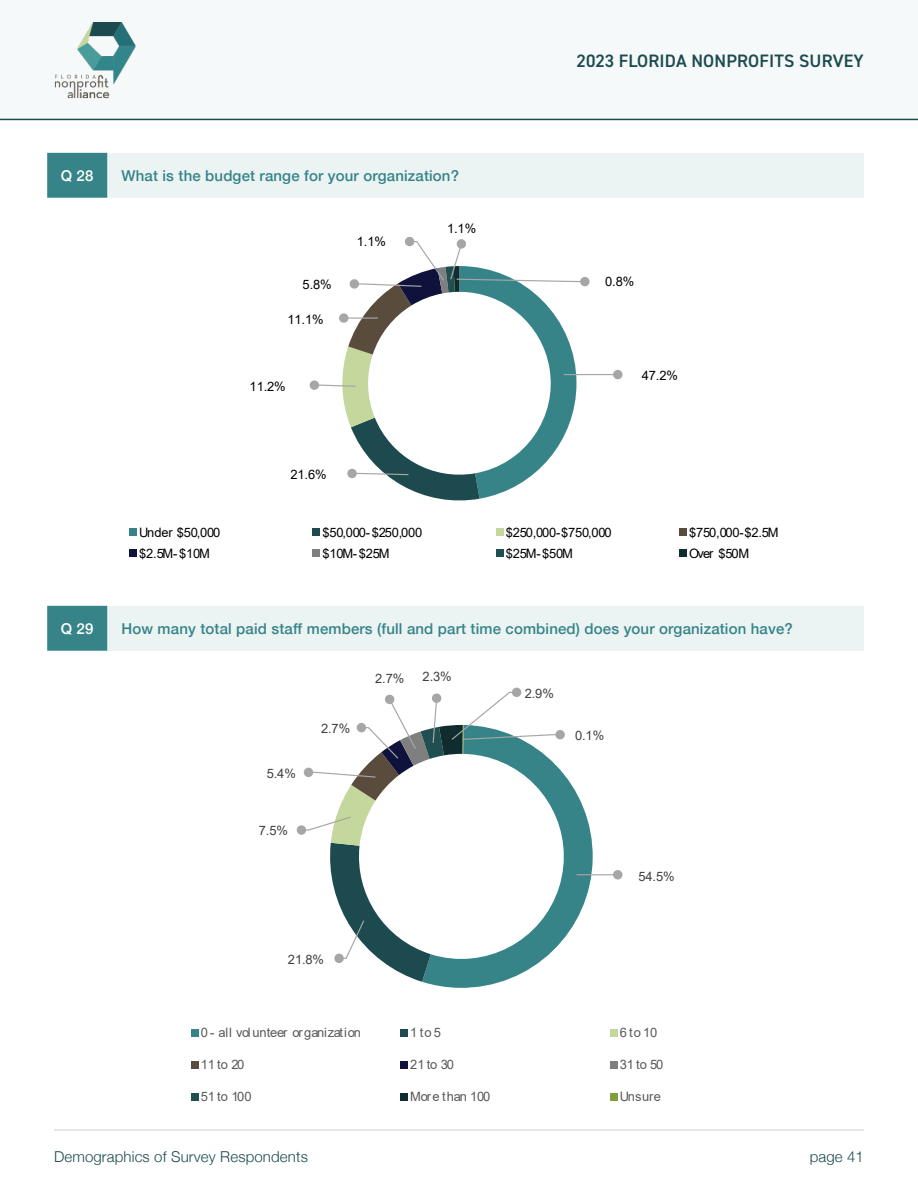
<style>
.page{position:relative;width:918px;height:1188px;background:#fff}
.page>*{position:absolute;margin:0;border:0;box-sizing:border-box;transform-origin:0 0}
.t1{font:600 18px "DIN2014";letter-spacing:.01em;color:#1c4a4f}
.t2{font:500 15px "Helvetica Neue";letter-spacing:.01em;color:#368488}
.t3{font:300 15px "Helvetica Neue";letter-spacing:.01em;color:#1c4a4f}
.t4{font:500 15px "Helvetica Neue";color:#fff}
.t5{font:12.9px "Arial";letter-spacing:-.01em;color:#000}
.t6{font:12.9px "Arial";letter-spacing:-.01em;color:#595959}
.t7{font:12.9px "Arial";color:#404040}
</style>
<div class="page">
<div style="left:0;top:0;width:918px;height:119px;background:#f5f9f9"></div>
<hr style="left:0;top:119px;width:918px;height:1px;background:#1c4a4f">
<img style="left:54px;top:22px;width:82px;height:77px">
<hr style="left:54px;top:1130px;width:810px;height:1px;background:#e6e6e6">
<div style="left:47px;top:153px;width:817px;height:45px;background:#ebf3f3"></div>
<div style="left:47px;top:153px;width:60px;height:45px;background:#368488"></div>
<div style="left:47px;top:606px;width:817px;height:45px;background:#ebf3f3"></div>
<div style="left:47px;top:606px;width:60px;height:45px;background:#368488"></div>
<hr style="left:564px;top:374px;width:54px;height:1px;background:#a6a6a6">
<div style="left:613px;top:370px;width:9px;height:9px;background:#a6a6a6;border-radius:50%"></div>
<div style="left:310px;top:380px;width:9px;height:10px;background:#a6a6a6;border-radius:50%"></div>
<div style="left:405px;top:237px;width:9px;height:9px;background:#a6a6a6;border-radius:50%"></div>
<div style="left:457px;top:239px;width:9px;height:10px;background:#bebebe;border-radius:50%"></div>
<svg style="left:313px;top:240px;width:273px;height:261px"></svg>
<div style="left:580px;top:277px;width:10px;height:9px;background:#a6a6a6;border-radius:50%"></div>
<div style="left:129px;top:528px;width:7px;height:7px;background:#368488"></div>
<div style="left:313px;top:528px;width:7px;height:7px;background:#1c4a4f"></div>
<div style="left:496px;top:528px;width:7px;height:7px;background:#c4d79d"></div>
<div style="left:680px;top:528px;width:7px;height:7px;background:#594c3c"></div>
<div style="left:129px;top:549px;width:7px;height:7px;background:#0f133b"></div>
<div style="left:313px;top:549px;width:7px;height:7px;background:#7f7f7f"></div>
<div style="left:496px;top:549px;width:7px;height:7px;background:#204f52"></div>
<div style="left:680px;top:549px;width:7px;height:7px;background:#112c2f"></div>
<svg style="left:423px;top:730px;width:171px;height:258px"></svg>
<hr style="left:577px;top:874px;width:41px;height:1px;background:#a6a6a6">
<div style="left:613px;top:870px;width:9px;height:9px;background:#a6a6a6;border-radius:50%"></div>
<div style="left:297px;top:825px;width:9px;height:10px;background:#a6a6a6;border-radius:50%"></div>
<div style="left:512px;top:688px;width:9px;height:9px;background:#a6a6a6;border-radius:50%"></div>
<svg style="left:300px;top:691px;width:261px;height:291px"></svg>
<div style="left:555px;top:730px;width:10px;height:9px;background:#a6a6a6;border-radius:50%"></div>
<div style="left:191px;top:1030px;width:8px;height:7px;background:#368488"></div>
<div style="left:401px;top:1030px;width:7px;height:7px;background:#1c4a4f"></div>
<div style="left:610px;top:1030px;width:7px;height:7px;background:#c4d79d"></div>
<div style="left:191px;top:1061px;width:8px;height:7px;background:#594c3c"></div>
<div style="left:401px;top:1061px;width:7px;height:7px;background:#0f133b"></div>
<div style="left:610px;top:1061px;width:7px;height:7px;background:#7f7f7f"></div>
<div style="left:191px;top:1093px;width:8px;height:7px;background:#204f52"></div>
<div style="left:401px;top:1093px;width:7px;height:7px;background:#112c2f"></div>
<div style="left:610px;top:1093px;width:7px;height:7px;background:#809f41"></div>
<p class="t4" style="left:61px;top:164px;width:34px">Q 28</p>
<p class="t2" style="left:122px;top:164px;width:339px">What is the budget range for your organization?</p>
<p class="t5" style="left:303px;top:276px;width:31px">5.8%</p>
<p class="t5" style="left:287px;top:310px;width:38px">11.1%</p>
<p class="t5" style="left:250px;top:377px;width:38px">11.2%</p>
<p class="t5" style="left:357px;top:233px;width:31px">1.1%</p>
<p class="t5" style="left:290px;top:466px;width:38px">21.6%</p>
<p class="t5" style="left:447px;top:220px;width:31px">1.1%</p>
<h1 class="t1" style="left:577px;top:49px;width:289px">2023 FLORIDA NONPROFITS SURVEY</h1>
<p class="t5" style="left:605px;top:273px;width:31px">0.8%</p>
<p class="t5" style="left:642px;top:367px;width:38px">47.2%</p>
<p class="t5" style="left:139px;top:523px;width:83px">Under $50,000</p>
<p class="t5" style="left:322px;top:523px;width:102px">$50,000-$250,000</p>
<p class="t5" style="left:506px;top:523px;width:107px">$250,000-$750,000</p>
<p class="t5" style="left:689px;top:523px;width:91px">$750,000-$2.5M</p>
<p class="t5" style="left:139px;top:545px;width:72px">$2.5M-$10M</p>
<p class="t5" style="left:322px;top:545px;width:69px">$10M-$25M</p>
<p class="t5" style="left:506px;top:545px;width:69px">$25M-$50M</p>
<p class="t5" style="left:689px;top:545px;width:62px">Over $50M</p>
<p class="t4" style="left:61px;top:617px;width:34px">Q 29</p>
<p class="t2" style="left:122px;top:617px;width:673px">How many total paid staff members (full and part time combined) does your organization have?</p>
<p class="t7" style="left:267px;top:765px;width:31px">5.4%</p>
<p class="t7" style="left:259px;top:822px;width:31px">7.5%</p>
<p class="t7" style="left:321px;top:720px;width:31px">2.7%</p>
<p class="t7" style="left:375px;top:670px;width:31px">2.7%</p>
<p class="t7" style="left:423px;top:668px;width:31px">2.3%</p>
<p class="t7" style="left:288px;top:950px;width:38px">21.8%</p>
<p class="t7" style="left:525px;top:684px;width:31px">2.9%</p>
<p class="t7" style="left:575px;top:727px;width:31px">0.1%</p>
<p class="t7" style="left:639px;top:867px;width:38px">54.5%</p>
<p class="t6" style="left:201px;top:1024px;width:162px">0 - all vol unteer organization</p>
<p class="t6" style="left:410px;top:1024px;width:32px">1 to 5</p>
<p class="t6" style="left:620px;top:1024px;width:39px">6 to 10</p>
<p class="t6" style="left:201px;top:1056px;width:45px">11 to 20</p>
<p class="t6" style="left:410px;top:1056px;width:45px">21 to 30</p>
<p class="t6" style="left:620px;top:1056px;width:45px">31 to 50</p>
<p class="t6" style="left:201px;top:1088px;width:52px">51 to 100</p>
<p class="t6" style="left:410px;top:1088px;width:82px">More than 100</p>
<p class="t6" style="left:620px;top:1088px;width:43px">Unsure</p>
<p class="t3" style="left:54px;top:1145px;width:255px">Demographics of Survey Respondents</p>
<p class="t3" style="left:810px;top:1145px;width:56px">page 41</p>
</div>
